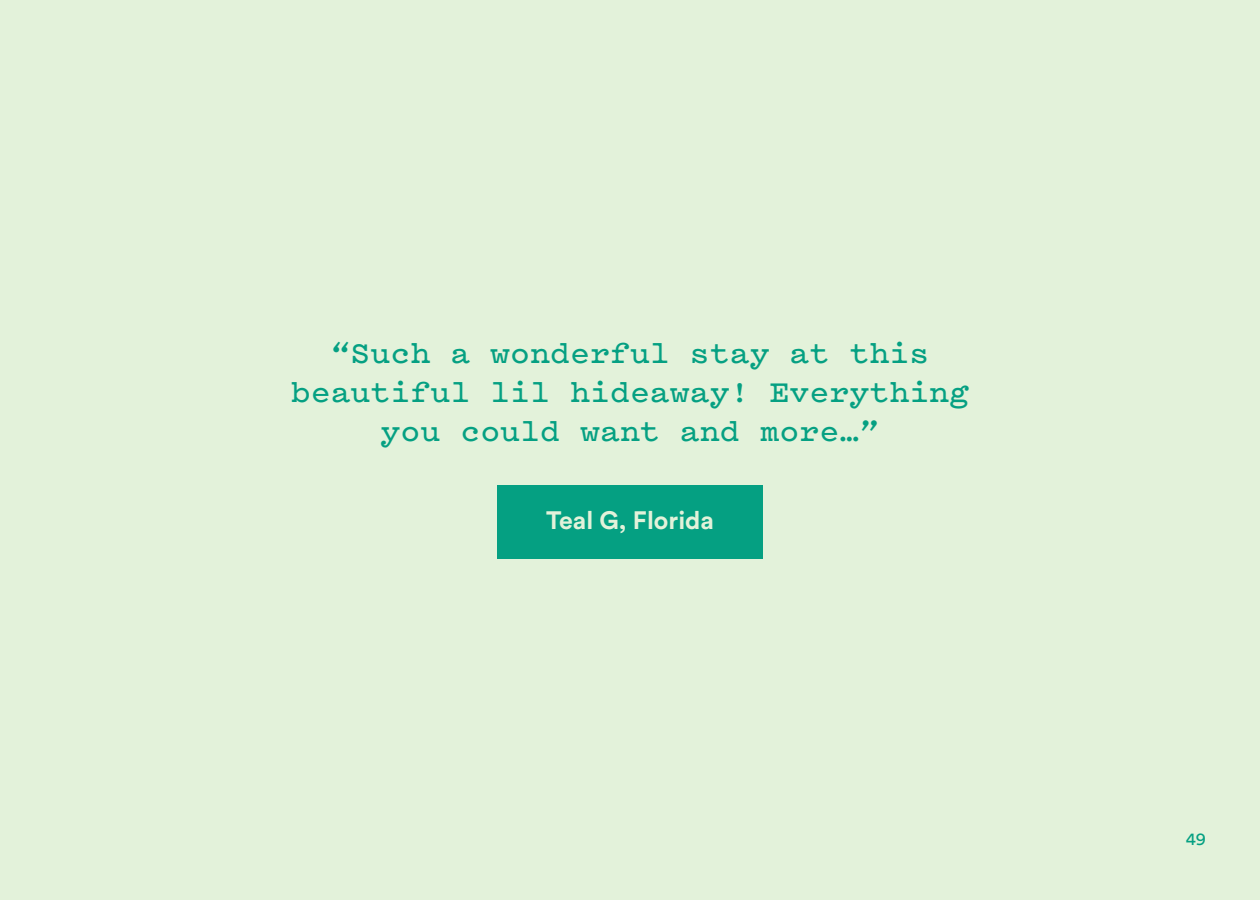
<style>
.page{position:relative;width:1260px;height:900px;background:#e3f2da}
.page>*{position:absolute;margin:0;border:0;box-sizing:border-box;transform-origin:0 0}
.t1{font:600 32.5px/39px "Pitch";color:#05a082;text-align:center}
.t2{font:700 25px "Circular Std";color:#e3f2da}
.t3{font:17.5px "Circular Std";color:#05a082}
</style>
<div class="page">
<div style="left:497px;top:485px;width:266px;height:74px;background:#05a082"></div>
<p class="t1" style="left:291px;top:332px;width:680px">“Such a wonderful stay at this beautiful lil hideaway! Everything you could want and more…”</p>
<p class="t2" style="left:546px;top:504px;width:169px">Teal G, Florida</p>
<p class="t3" style="left:1186px;top:828px;width:22px">49</p>
</div>
